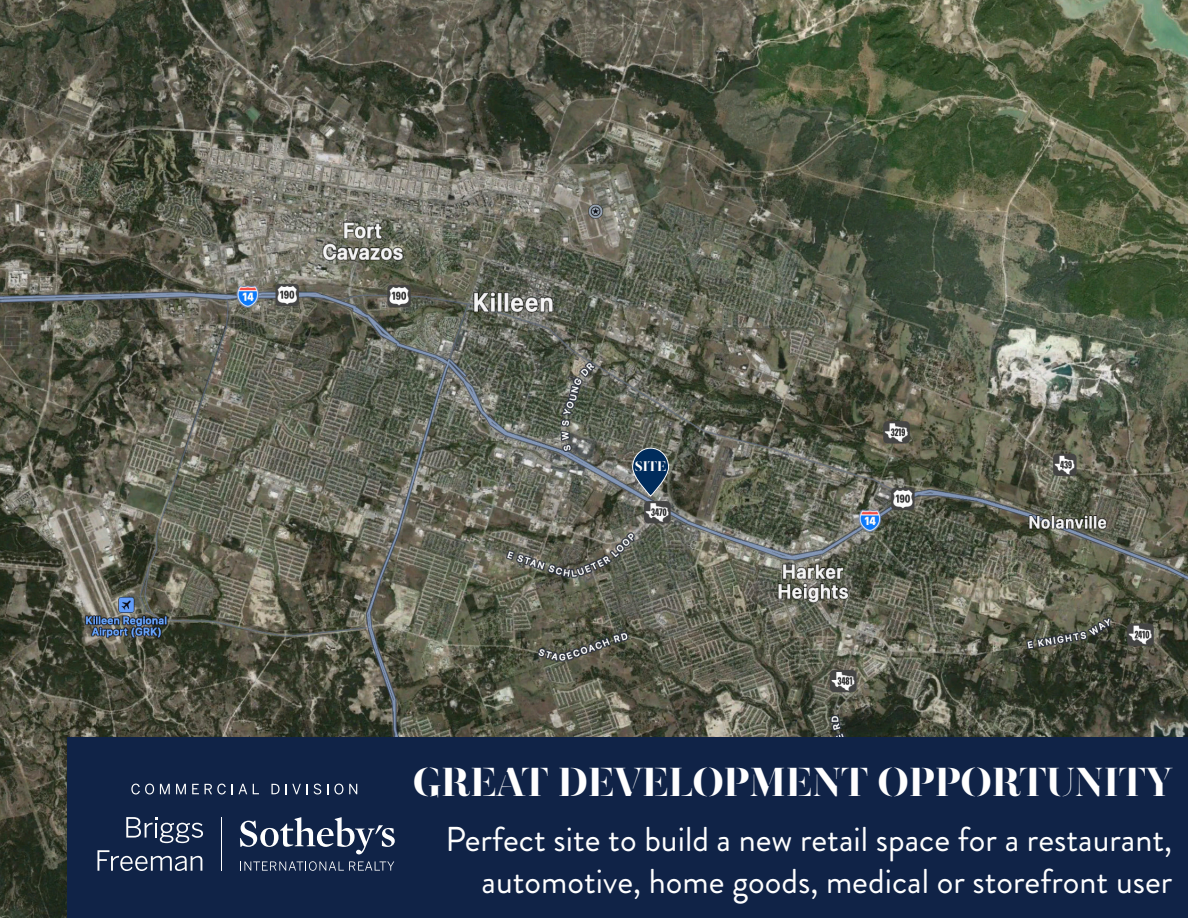
<style>
.page{position:relative;width:1188px;height:918px;background:#fff}
.page>*{position:absolute;margin:0;border:0;box-sizing:border-box;transform-origin:0 0}
.t1{font:900 43.5px "Revista Stencil";color:#fff}
.t2{font:34.5px "Brandon Grotesque";color:#fff}
.t3{font:900 15px "Revista Stencil";color:#fff}
</style>
<div class="page">
<img style="left:0;top:0;width:1188px;height:918px">
<div style="left:68px;top:738px;width:1120px;height:180px;background:#102347"></div>
<svg style="left:126px;top:817px;width:77px;height:26px"></svg>
<svg style="left:97px;top:850px;width:105px;height:21px"></svg>
<hr style="left:221px;top:817px;width:1px;height:54px;background:#fff">
<svg style="left:240px;top:817px;width:155px;height:37px"></svg>
<svg style="left:240px;top:861px;width:154px;height:10px"></svg>
<svg style="left:131px;top:784px;width:23px;height:10px"></svg>
<svg style="left:160px;top:784px;width:10px;height:10px"></svg>
<svg style="left:176px;top:784px;width:10px;height:10px"></svg>
<svg style="left:192px;top:784px;width:7px;height:10px"></svg>
<svg style="left:205px;top:784px;width:21px;height:10px"></svg>
<svg style="left:239px;top:784px;width:8px;height:10px"></svg>
<svg style="left:253px;top:784px;width:6px;height:10px"></svg>
<svg style="left:271px;top:784px;width:37px;height:10px"></svg>
<svg style="left:314px;top:784px;width:7px;height:10px"></svg>
<svg style="left:334px;top:784px;width:9px;height:10px"></svg>
<svg style="left:349px;top:784px;width:8px;height:10px"></svg>
<svg style="left:632px;top:447px;width:37px;height:50px;background:#36526c"></svg>
<p class="t3" style="left:635px;top:458px;width:33px">SITE</p>
<p class="t1" style="left:413px;top:757px;width:761px">GREAT DEVELOPMENT OPPORTUNITY</p>
<p class="t2" style="left:446px;top:816px;width:728px">Perfect site to build a new retail space for a restaurant,</p>
<p class="t2" style="left:482px;top:857px;width:692px">automotive, home goods, medical or storefront user</p>
</div>
